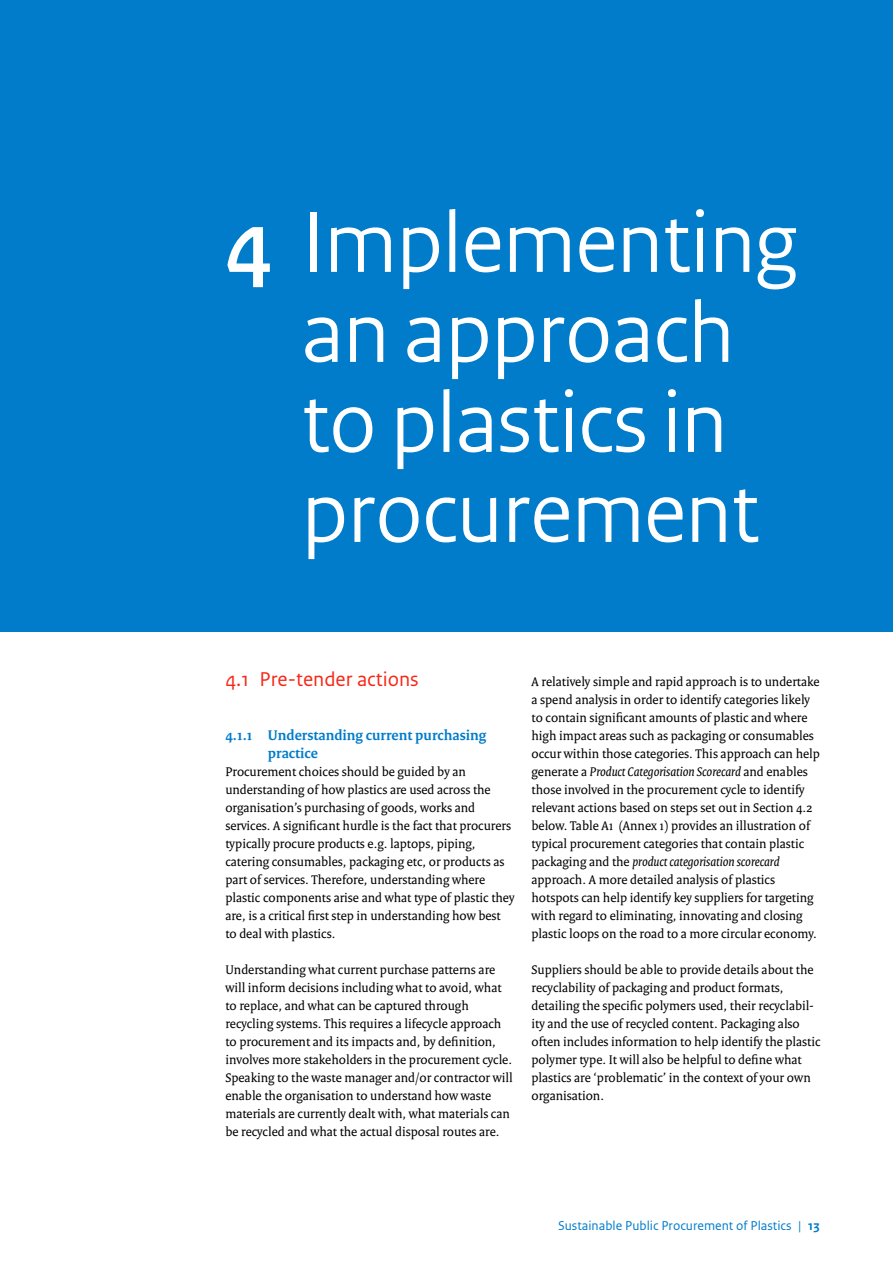
<style>
.page{position:relative;width:893px;height:1263px;background:#fff}
.page>*{position:absolute;margin:0;border:0;box-sizing:border-box;transform-origin:0 0}
.H2_03_RO_Kop{font:90px/90px "Rijksoverheid Sans Heading";color:#fff;text-align:center}
.H3_04_RO_Paragraafko{font:21px "Rijksoverheid Sans Text";color:#f72717}
.H4_05_RO_Alineakop_S{font:700 15px/18px "Rijksoverheid Serif";color:#007ccb}
.P_10_RO_Broodtekst_S{font:13.5px/18px "Rijksoverheid Serif";color:#000}
.t1{font:13.5px "Rijksoverheid Sans Text";color:#007ccb}
.s1{font-weight:700}
.s2{font-style:italic}
</style>
<div class="page">
<div style="left:0;top:0;width:893px;height:631px;background:#007ccb"></div>
<h2 class="H2_03_RO_Kop" style="left:225px;top:199px;width:573px"><span class="s1">4</span> Implementing an approach<br>to plastics in procurement</h2>
<h3 class="H3_04_RO_Paragraafko" style="left:225px;top:667px;width:195px">4.1 Pre-tender actions</h3>
<h4 class="H4_05_RO_Alineakop_S" style="left:268px;top:726px;width:220px;text-indent:-43px">4.1.1 Understanding current purchasing practice</h4>
<p class="P_10_RO_Broodtekst_S" style="left:225px;top:762px;width:291px">Procurement choices should be guided by an understanding of how plastics are used across the organisation’s purchasing of goods, works and services. A significant hurdle is the fact that procurers typically procure products e.g. laptops, piping, catering consumables, packaging etc, or products as part of services. Therefore, understanding where plastic components arise and what type of plastic they are, is a critical first step in understanding how best to deal with plastics.</p>
<p class="P_10_RO_Broodtekst_S" style="left:225px;top:960px;width:289px">Understanding what current purchase patterns are will inform decisions including what to avoid, what to replace, and what can be captured through recycling systems. This requires a lifecycle approach to procurement and its impacts and, by definition, involves more stakeholders in the procurement cycle.<br>Speaking to the waste manager and/or contractor will enable the organisation to understand how waste materials are currently dealt with, what materials can be recycled and what the actual disposal routes are.</p>
<p class="P_10_RO_Broodtekst_S" style="left:531px;top:672px;width:290px">A relatively simple and rapid approach is to undertake a spend analysis in order to identify categories likely to contain significant amounts of plastic and where high impact areas such as packaging or consumables occur within those categories. This approach can help generate a <span class="s2">Product Categorisation Scorecard</span> and enables those involved in the procurement cycle to identify relevant actions based on steps set out in Section 4.2 below. Table A1 (Annex 1) provides an illustration of typical procurement categories that contain plastic packaging and the <span class="s2">product categorisation scorecard </span>approach. A more detailed analysis of plastics hotspots can help identify key suppliers for targeting with regard to eliminating, innovating and closing plastic loops on the road to a more circular economy.</p>
<p class="P_10_RO_Broodtekst_S" style="left:531px;top:960px;width:290px">Suppliers should be able to provide details about the recyclability of packaging and product formats, detailing the specific polymers used, their recyclabil&shy;ity and the use of recycled content. Packaging also often includes information to help identify the plastic polymer type. It will also be helpful to define what plastics are ‘problematic’ in the context of your own organisation.</p>
<p class="t1" style="left:558px;top:1218px;width:263px">Sustainable Public Procurement of Plastics | <span class="s1">13</span></p>
</div>
